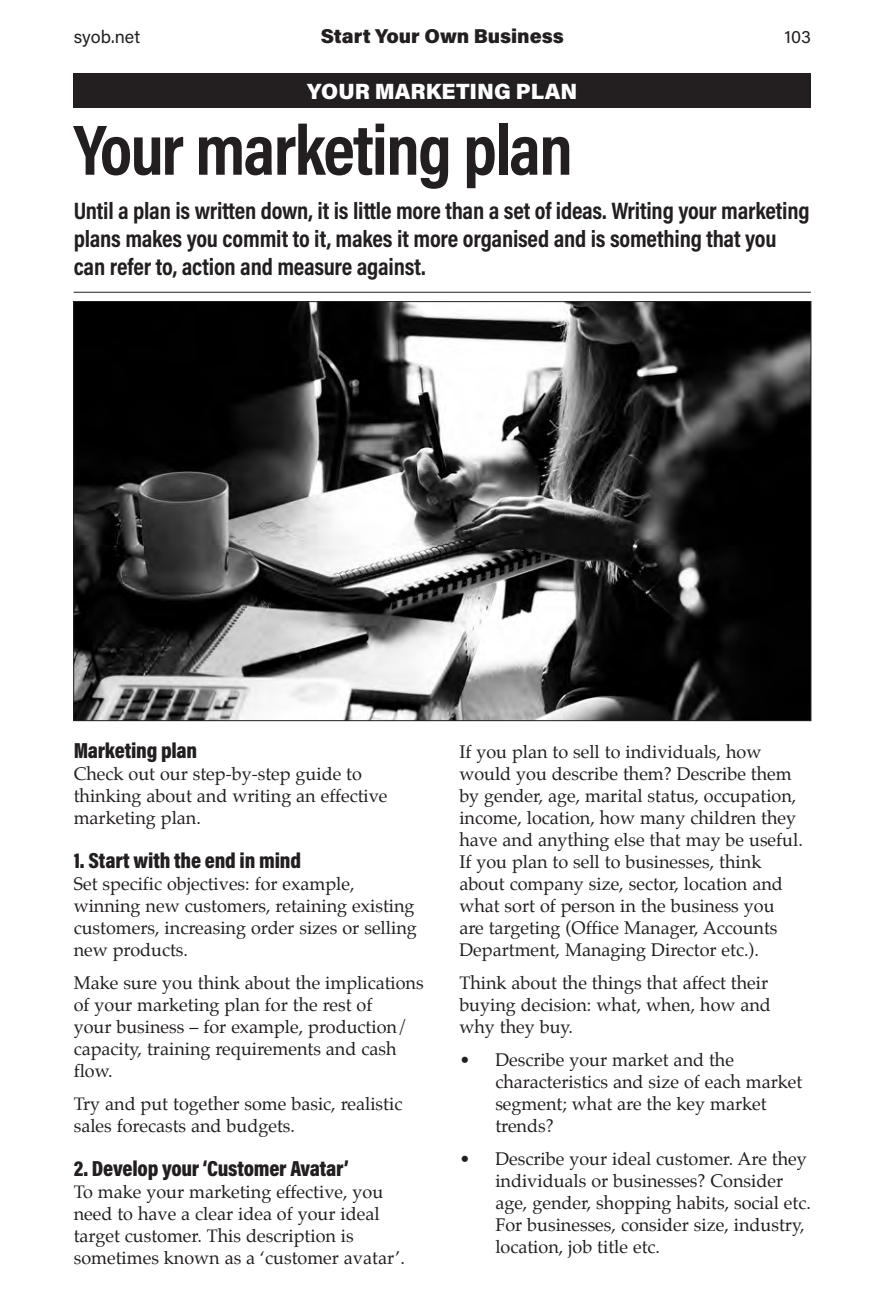
<style>
.page{position:relative;width:879px;height:1304px;background:#fff}
.page>*{position:absolute;margin:0;border:0;box-sizing:border-box;transform-origin:0 0}
._2-header2{font:700 72px "Acumin Pro Cond";letter-spacing:-.025em;color:#231f20}
._4-standfirst{font:700 24px/28px "Acumin Pro Cond";letter-spacing:-.01em;color:#231f20}
._7-header4Sub{font:900 22px "Acumin Pro Cond";letter-spacing:-.01em;color:#231f20}
._1-header1WOB{font:900 22px "Acumin Pro";color:#fff}
.t1{font:900 20px "Acumin Pro";color:#231f20}
._9-text9{font:18px/22px "Palatino";color:#231f20}
._8-textUnderSub8{font:18px/22px "Palatino";color:#231f20}
.t2{font:18px "Acumin Pro";color:#231f20}
</style>
<div class="page">
<div style="left:74px;top:74px;width:737px;height:34px;background:#231f20"></div>
<hr style="left:74px;top:292px;width:737px;height:1px;background:#231f20">
<img style="left:75px;top:303px;width:734px;height:416px">
<p class="t2" style="left:74px;top:24px;width:68px">syob.net</p>
<p class="t1" style="left:321px;top:22px;width:245px">Start Your Own Business</p>
<p class="t2" style="left:784px;top:24px;width:28px">103</p>
<p class="_1-header1WOB" style="left:307px;top:76px;width:272px">YOUR MARKETING PLAN</p>
<p class="_2-header2" style="left:74px;top:102px;width:501px">Your marketing plan</p>
<p class="_4-standfirst" style="left:74px;top:196px;width:737px">Until a plan is written down, it is little more than a set of ideas. Writing your marketing plans makes you commit to it, makes it more organised and is something that you can refer to, action and measure against.</p>
<p class="_7-header4Sub" style="left:74px;top:736px;width:125px">Marketing plan</p>
<p class="_8-textUnderSub8" style="left:74px;top:763px;width:315px">Check out our step-by-step guide to thinking about and writing an effective marketing plan.</p>
<p class="_7-header4Sub" style="left:74px;top:846px;width:229px">1. Start with the end in mind</p>
<p class="_8-textUnderSub8" style="left:74px;top:873px;width:345px">Set specific objectives: for example, winning new customers, retaining existing customers, increasing order sizes or selling new products.</p>
<p class="_9-text9" style="left:74px;top:972px;width:351px">Make sure you think about the implications of your marketing plan for the rest of<br>your business – for example, production/ capacity, training requirements and cash flow.</p>
<p class="_9-text9" style="left:74px;top:1092px;width:330px">Try and put together some basic, realistic sales forecasts and budgets.</p>
<p class="_7-header4Sub" style="left:74px;top:1154px;width:276px">2. Develop your ‘Customer Avatar’</p>
<p class="_8-textUnderSub8" style="left:74px;top:1181px;width:333px">To make your marketing effective, you need to have a clear idea of your ideal target customer. This description is sometimes known as a ‘customer avatar’.</p>
<p class="_9-text9" style="left:459px;top:741px;width:345px">If you plan to sell to individuals, how would you describe them? Describe them by gender, age, marital status, occupation, income, location, how many children they have and anything else that may be useful.<br>If you plan to sell to businesses, think about company size, sector, location and what sort of person in the business you are targeting (Office Manager, Accounts Department, Managing Director etc.).</p>
<p class="_9-text9" style="left:459px;top:971px;width:313px">Think about the things that affect their buying decision: what, when, how and why they buy.</p>
<p class="_9-text9" style="left:495px;top:1049px;width:308px;text-indent:-36px">• Describe your market and the characteristics and size of each market segment; what are the key market trends?</p>
<p class="_9-text9" style="left:495px;top:1148px;width:317px;text-indent:-36px">• Describe your ideal customer. Are they individuals or businesses? Consider age, gender, shopping habits, social etc.<br>For businesses, consider size, industry, location, job title etc.</p>
</div>
